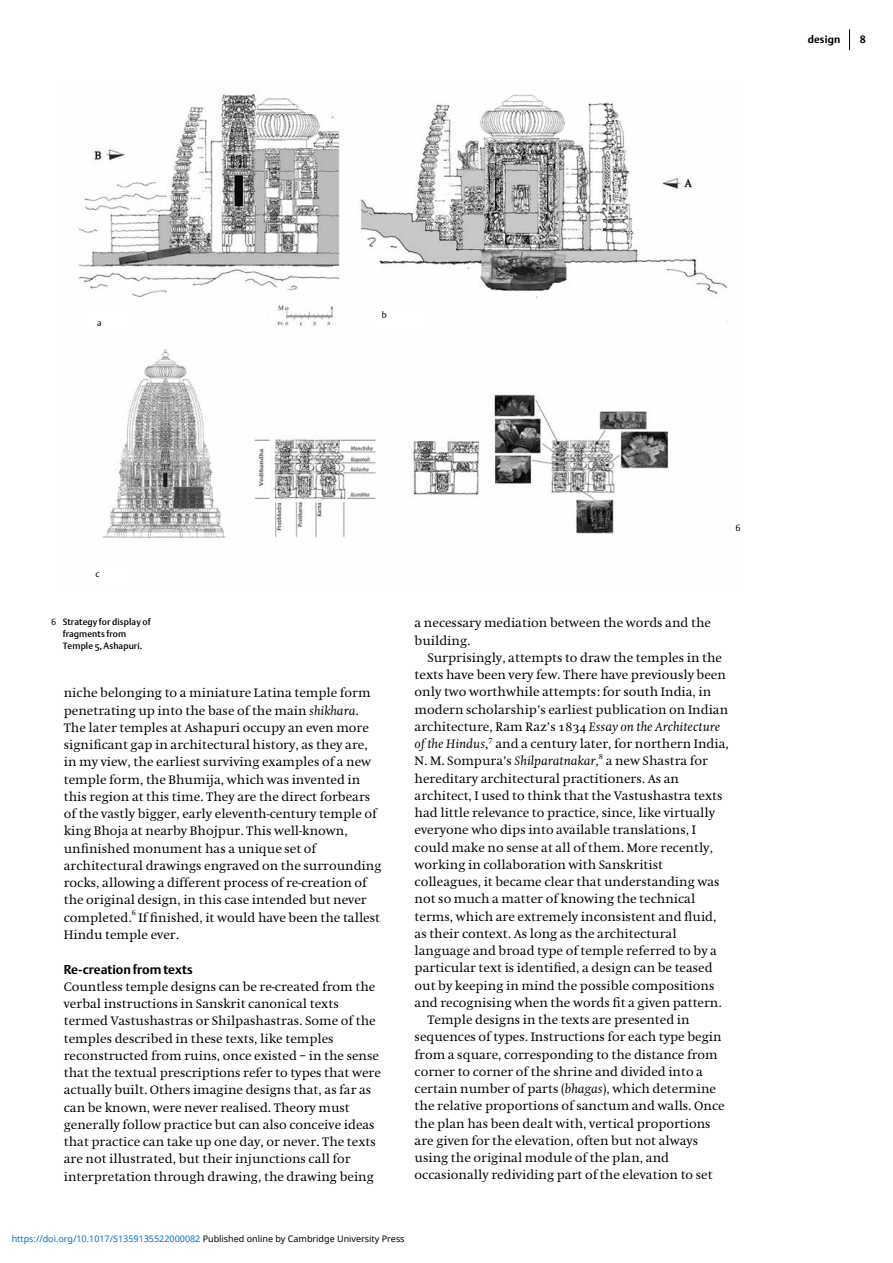
<style>
.page{position:relative;width:893px;height:1263px;background:#fff}
.page>*{position:absolute;margin:0;border:0;box-sizing:border-box;transform-origin:0 0}
.t1{font:12.75px/17.2px "Hollander";color:#000}
.t2{font:700 12.75px "DTL Argo ST";color:#000}
.t3{font:700 10.5px "DTL Argo ST";letter-spacing:.02em;color:#000}
.t4{font:9px "Noto Sans";color:#0172cf}
.t5{font:9px/12px "DTL Argo ST Medium";letter-spacing:.01em;color:#000}
.t6{font:9px "DTL Argo ST Light";color:#000}
.t7{font:7.65px "Hollander SC";color:#000}
.s1{font-family:"DTL Argo ST Light"}
.s2{font-style:italic}
.s3{font-family:"Hollander SC"}
.s4{color:#000}
</style>
<div class="page">
<svg style="left:849px;top:29px;width:1px;height:21px"></svg>
<img style="left:78px;top:92px;width:650px;height:448px">
<div style="left:374px;top:307px;width:49px;height:21px;background:#fff"></div>
<div style="left:82px;top:311px;width:50px;height:21px;background:#fff"></div>
<p class="t3" style="left:808px;top:33px;width:34px">design</p>
<p class="t3" style="left:860px;top:33px;width:8px">8</p>
<p class="t6" style="left:97px;top:317px;width:6px">a</p>
<p class="t6" style="left:382px;top:310px;width:7px">b</p>
<p class="t6" style="left:95px;top:569px;width:6px">c</p>
<p class="t5" style="left:63px;top:615px;width:89px;text-indent:-12px"><span class="s1">6</span> Strategy for display of fragments from<br>Temple 5, Ashapuri.</p>
<p class="t1" style="left:64px;top:685px;width:319px">niche belonging to a miniature Latina temple form penetrating up into the base of the main <span class="s2">shikhara</span>.<br>The later temples at Ashapuri occupy an even more significant gap in architectural history, as they are, in my view, the earliest surviving examples of a new temple form, the Bhumija, which was invented in this region at this time. They are the direct forbears of the vastly bigger, early eleventh-century temple of king Bhoja at nearby Bhojpur. This well-known, unfinished monument has a unique set of architectural drawings engraved on the surrounding rocks, allowing a different process of re-creation of the original design, in this case intended but never completed.</p>
<p class="t7" style="left:132px;top:908px;width:6px">6</p>
<p class="t1" style="left:64px;top:909px;width:318px;text-indent:75px">If finished, it would have been the tallest<br>Hindu temple ever.</p>
<p class="t2" style="left:64px;top:961px;width:130px">Re-creation from texts</p>
<p class="t1" style="left:64px;top:978px;width:319px">Countless temple designs can be re-created from the verbal instructions in Sanskrit canonical texts termed Vastushastras or Shilpashastras. Some of the temples described in these texts, like temples reconstructed from ruins, once existed – in the sense that the textual prescriptions refer to types that were actually built. Others imagine designs that, as far as can be known, were never realised. Theory must generally follow practice but can also conceive ideas that practice can take up one day, or never. The texts are not illustrated, but their injunctions call for interpretation through drawing, the drawing being</p>
<p class="t6" style="left:736px;top:522px;width:7px">6</p>
<p class="t1" style="left:415px;top:614px;width:298px">a necessary mediation between the words and the building.</p>
<p class="t1" style="left:415px;top:649px;width:315px;text-indent:13px">Surprisingly, attempts to draw the temples in the texts have been very few. There have previously been only two worthwhile attempts: for south India, in modern scholarship’s earliest publication on Indian architecture, Ram Raz’s <span class="s3">1834</span> <span class="s2">Essay on the Architecture of the Hindus</span>,</p>
<p class="t7" style="left:489px;top:735px;width:6px">7</p>
<p class="t1" style="left:415px;top:735px;width:316px;text-indent:81px">and a century later, for northern India,<br>N. M. Sompura’s <span class="s2">Shilparatnakar</span>,</p>
<p class="t7" style="left:599px;top:752px;width:6px">8</p>
<p class="t1" style="left:606px;top:752px;width:104px">a new Shastra for</p>
<p class="t1" style="left:415px;top:770px;width:266px">hereditary architectural practitioners. As an</p>
<p class="t1" style="left:415px;top:787px;width:309px">architect, I used to think that the Vastushastra texts</p>
<p class="t1" style="left:415px;top:804px;width:302px">had little relevance to practice, since, like virtually</p>
<p class="t1" style="left:415px;top:821px;width:283px">everyone who dips into available translations, I</p>
<p class="t1" style="left:415px;top:839px;width:300px">could make no sense at all of them. More recently,</p>
<p class="t1" style="left:415px;top:856px;width:250px">working in collaboration with Sanskritist</p>
<p class="t1" style="left:415px;top:873px;width:307px">colleagues, it became clear that understanding was</p>
<p class="t1" style="left:415px;top:890px;width:282px">not so much a matter of knowing the technical</p>
<p class="t1" style="left:415px;top:908px;width:303px">terms, which are extremely inconsistent and fluid,</p>
<p class="t1" style="left:415px;top:925px;width:263px">as their context. As long as the architectural</p>
<p class="t1" style="left:415px;top:942px;width:304px">language and broad type of temple referred to by a</p>
<p class="t1" style="left:415px;top:959px;width:300px">particular text is identified, a design can be teased</p>
<p class="t1" style="left:415px;top:977px;width:301px">out by keeping in mind the possible compositions</p>
<p class="t1" style="left:415px;top:994px;width:309px">and recognising when the words fit a given pattern.</p>
<p class="t1" style="left:427px;top:1011px;width:264px">Temple designs in the texts are presented in</p>
<p class="t1" style="left:415px;top:1028px;width:308px">sequences of types. Instructions for each type begin</p>
<p class="t1" style="left:415px;top:1046px;width:305px">from a square, corresponding to the distance from</p>
<p class="t1" style="left:415px;top:1063px;width:290px">corner to corner of the shrine and divided into a</p>
<p class="t1" style="left:415px;top:1080px;width:303px">certain number of parts (<span class="s2">bhagas</span>), which determine</p>
<p class="t1" style="left:415px;top:1097px;width:312px">the relative proportions of sanctum and walls. Once</p>
<p class="t1" style="left:415px;top:1115px;width:298px">the plan has been dealt with, vertical proportions</p>
<p class="t1" style="left:415px;top:1132px;width:285px">are given for the elevation, often but not always</p>
<p class="t1" style="left:415px;top:1149px;width:256px">using the original module of the plan, and</p>
<p class="t1" style="left:415px;top:1166px;width:300px">occasionally redividing part of the elevation to set</p>
<p class="t4" style="left:12px;top:1232px;width:394px">https://doi.org/10.1017/S1359135522000082 <span class="s4">Published online by Cambridge University Press</span></p>
</div>
